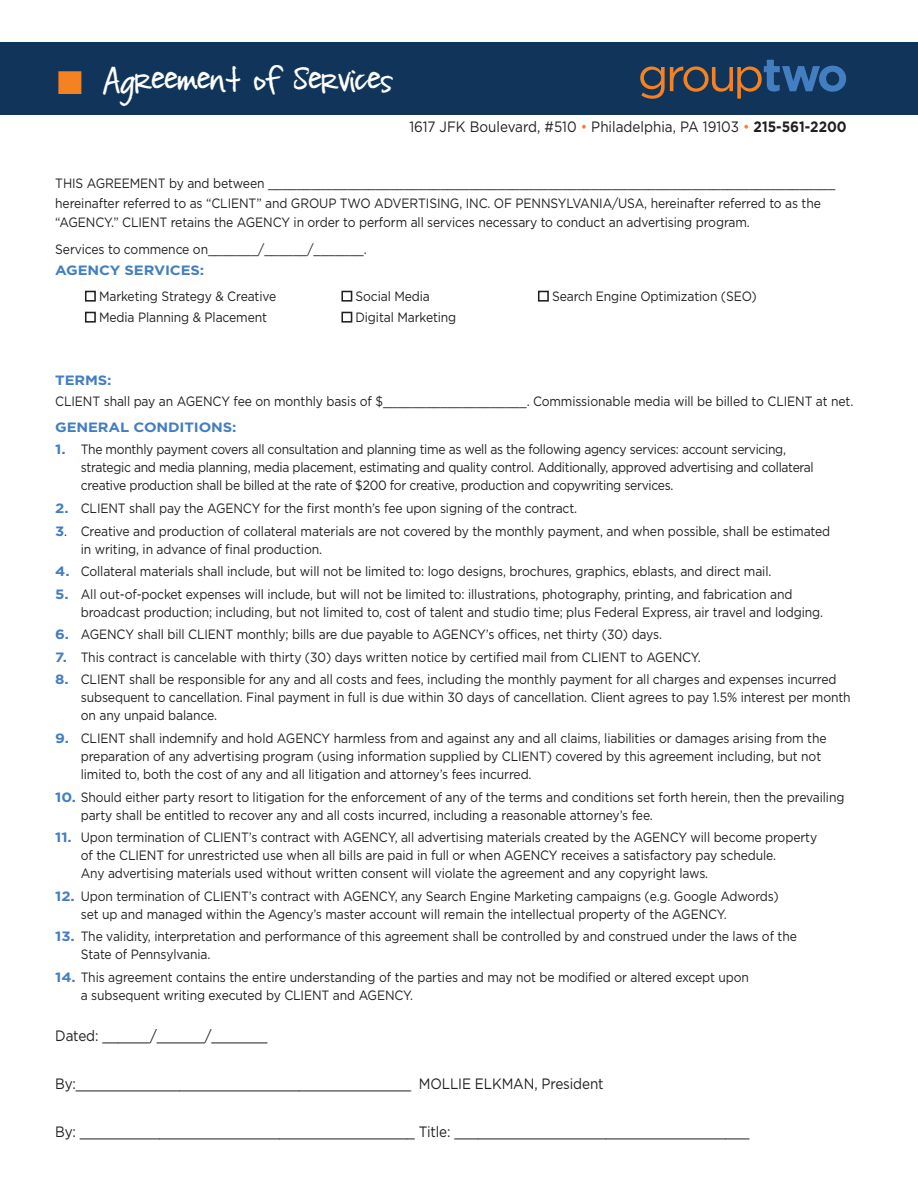
<style>
.page{position:relative;width:918px;height:1188px;background:#fff}
.page>*{position:absolute;margin:0;border:0;box-sizing:border-box;transform-origin:0 0}
.t1{font:31.5px "Pea Ruth";letter-spacing:-.01em;color:#fff}
.t2{font:15px "Gotham";letter-spacing:-.01em;color:#231f20;scale:.9 1}
.t3{font:13.5px/18px "Gotham";letter-spacing:-.01em;color:#231f20;scale:.9 1}
.t4{font:700 13.5px "Gotham";letter-spacing:-.01em;color:#437ec1;scale:1.1 1}
.s1{color:#f58220}
.s2{font-weight:700}
.s3{font-weight:700;color:#437ec1}
</style>
<div class="page">
<div style="left:0;top:42px;width:918px;height:72px;background:#11355a"></div>
<svg style="left:640px;top:60px;width:206px;height:39px"></svg>
<div style="left:85px;top:291px;width:11px;height:11px;border:2px solid #231f20"></div>
<div style="left:341px;top:291px;width:11px;height:11px;border:2px solid #231f20"></div>
<div style="left:538px;top:291px;width:11px;height:11px;border:2px solid #231f20"></div>
<div style="left:85px;top:312px;width:11px;height:11px;border:2px solid #231f20"></div>
<div style="left:341px;top:312px;width:11px;height:11px;border:2px solid #231f20"></div>
<h1 class="t1" style="left:57px;top:59px;width:337px"><span class="s1">■</span> Agreement of Services</h1>
<p class="t2" style="left:409px;top:119px;width:488px">1617 JFK Boulevard, #510 <span class="s1">•</span> Philadelphia, PA 19103 <span class="s1">•</span> <span class="s2">215-561-2200</span></p>
<p class="t3" style="left:55px;top:173px;width:868px;line-height:19.5px">THIS AGREEMENT by and between _______________________________________________________________________________ hereinafter referred to as “CLIENT” and GROUP TWO ADVERTISING, INC. OF PENNSYLVANIA/USA, hereinafter referred to as the “AGENCY.” CLIENT retains the AGENCY in order to perform all services necessary to conduct an advertising program.</p>
<p class="t3" style="left:55px;top:240px;width:348px">Services to commence on_______/______/_______.</p>
<p class="t4" style="left:55px;top:263px;width:137px">AGENCY SERVICES:</p>
<p class="t3" style="left:99px;top:287px;width:199px">Marketing Strategy &amp; Creative</p>
<p class="t3" style="left:356px;top:287px;width:84px">Social Media</p>
<p class="t3" style="left:552px;top:287px;width:229px">Search Engine Optimization (SEO)</p>
<p class="t3" style="left:99px;top:308px;width:188px">Media Planning &amp; Placement</p>
<p class="t3" style="left:356px;top:308px;width:114px">Digital Marketing</p>
<p class="t4" style="left:55px;top:373px;width:53px">TERMS:</p>
<p class="t3" style="left:55px;top:392px;width:888px">CLIENT shall pay an AGENCY fee on monthly basis of $____________________. Commissionable media will be billed to CLIENT at net.</p>
<p class="t4" style="left:55px;top:419px;width:166px">GENERAL CONDITIONS:</p>
<p class="t3" style="left:81px;top:440px;width:816px;text-indent:-26px"><span class="s3">1.</span> The monthly payment covers all consultation and planning time as well as the following agency services: account servicing, strategic and media planning, media placement, estimating and quality control. Additionally, approved advertising and collateral creative production shall be billed at the rate of $200 for creative, production and copywriting services.</p>
<p class="t3" style="left:55px;top:499px;width:581px"><span class="s3">2.</span> CLIENT shall pay the AGENCY for the first month’s fee upon signing of the contract.</p>
<p class="t3" style="left:81px;top:522px;width:834px;text-indent:-26px"><span class="s3">3</span>. Creative and production of collateral materials are not covered by the monthly payment, and when possible, shall be estimated in writing, in advance of final production.</p>
<p class="t3" style="left:55px;top:562px;width:797px"><span class="s3">4.</span> Collateral materials shall include, but will not be limited to: logo designs, brochures, graphics, eblasts, and direct mail.</p>
<p class="t3" style="left:81px;top:585px;width:826px;text-indent:-26px"><span class="s3">5.</span> All out-of-pocket expenses will include, but will not be limited to: illustrations, photography, printing, and fabrication and broadcast production; including, but not limited to, cost of talent and studio time; plus Federal Express, air travel and lodging.</p>
<p class="t3" style="left:55px;top:625px;width:676px"><span class="s3">6.</span> AGENCY shall bill CLIENT monthly; bills are due payable to AGENCY’s offices, net thirty (30) days.</p>
<p class="t3" style="left:55px;top:648px;width:719px"><span class="s3">7.</span> This contract is cancelable with thirty (30) days written notice by certified mail from CLIENT to AGENCY.</p>
<p class="t3" style="left:81px;top:671px;width:857px;text-indent:-26px"><span class="s3">8.</span> CLIENT shall be responsible for any and all costs and fees, including the monthly payment for all charges and expenses incurred subsequent to cancellation. Final payment in full is due within 30 days of cancellation. Client agrees to pay 1.5% interest per month on any unpaid balance.</p>
<p class="t3" style="left:81px;top:729px;width:830px;text-indent:-26px"><span class="s3">9.</span> CLIENT shall indemnify and hold AGENCY harmless from and against any and all claims, liabilities or damages arising from the preparation of any advertising program (using information supplied by CLIENT) covered by this agreement including, but not limited to, both the cost of any and all litigation and attorney’s fees incurred.</p>
<p class="t3" style="left:81px;top:788px;width:850px;text-indent:-26px"><span class="s3">10.</span> Should either party resort to litigation for the enforcement of any of the terms and conditions set forth herein, then the prevailing party shall be entitled to recover any and all costs incurred, including a reasonable attorney’s fee.</p>
<p class="t3" style="left:81px;top:828px;width:820px;text-indent:-26px"><span class="s3">11.</span> Upon termination of CLIENT’s contract with AGENCY, all advertising materials created by the AGENCY will become property of the CLIENT for unrestricted use when all bills are paid in full or when AGENCY receives a satisfactory pay schedule.<br>Any advertising materials used without written consent will violate the agreement and any copyright laws.</p>
<p class="t3" style="left:81px;top:887px;width:777px;text-indent:-26px"><span class="s3">12.</span> Upon termination of CLIENT’s contract with AGENCY, any Search Engine Marketing campaigns (e.g. Google Adwords) set up and managed within the Agency’s master account will remain the intellectual property of the AGENCY.</p>
<p class="t3" style="left:81px;top:927px;width:797px;text-indent:-26px"><span class="s3">13.</span> The validity, interpretation and performance of this agreement shall be controlled by and construed under the laws of the<br>State of Pennsylvania.</p>
<p class="t3" style="left:81px;top:968px;width:744px;text-indent:-26px"><span class="s3">14.</span> This agreement contains the entire understanding of the parties and may not be modified or altered except upon a subsequent writing executed by CLIENT and AGENCY.</p>
<p class="t2" style="left:55px;top:1027px;width:237px">Dated: ______/______/_______</p>
<p class="t2" style="left:55px;top:1075px;width:611px">By:__________________________________________ MOLLIE ELKMAN, President</p>
<p class="t2" style="left:55px;top:1123px;width:773px">By: __________________________________________ Title: _____________________________________</p>
</div>
